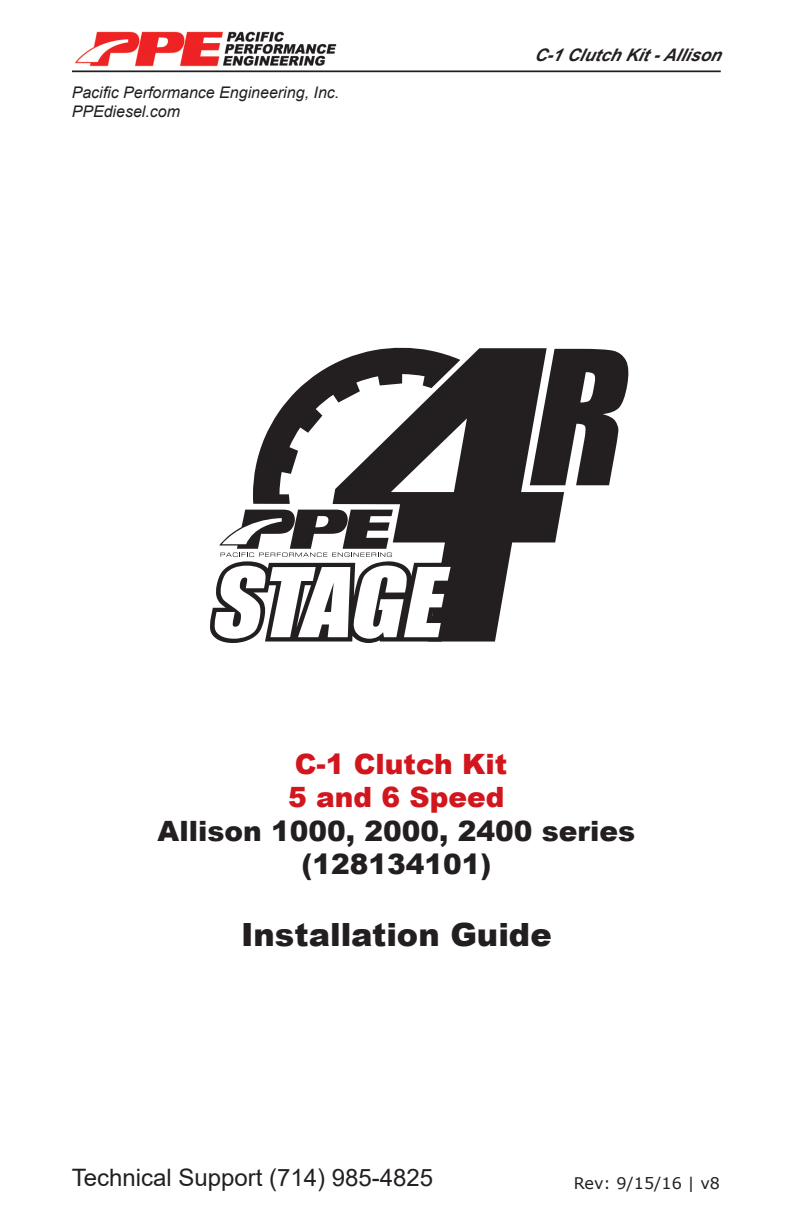
<style>
.page{position:relative;width:792px;height:1224px;background:#fff}
.page>*{position:absolute;margin:0;border:0;box-sizing:border-box;transform-origin:0 0}
.t1{font:italic 172.6px "Impact";color:#231f20}
.t2{font:900 32px "Arial";color:#231f20}
.t3{font:900 28px "Arial";color:#231f20}
.t4{font:900 28px "Arial";color:#d2161e}
.t5{font:24px "Arial";color:#231f20}
.t6{font:italic 700 17.2px "Arial";color:#231f20}
.t7{font:italic 16px "Arial";color:#231f20}
.t8{font:16px "Verdana";color:#231f20}
</style>
<div class="page">
<img style="left:75px;top:31px;width:262px;height:36px">
<hr style="left:72px;top:70px;width:649px;height:2px;background:#231f20">
<svg style="left:253px;top:347px;width:157px;height:157px"></svg>
<svg style="left:333px;top:348px;width:231px;height:294px;fill:#231f20"></svg>
<svg style="left:210px;top:510px;width:246px;height:133px"></svg>
<p class="t7" style="left:72px;top:82px;width:269px">Pacific Performance Engineering, Inc.</p>
<p class="t7" style="left:72px;top:102px;width:110px">PPEdiesel.com</p>
<p class="t6" style="left:534px;top:43px;width:195px">C-1ClutchKit-Allison</p>
<p class="t1" style="left:523px;top:284px;width:141px">R</p>
<p class="t4" style="left:295px;top:743px;width:214px">C-1 Clutch Kit</p>
<p class="t4" style="left:288px;top:777px;width:218px">5 and 6 Speed</p>
<p class="t3" style="left:158px;top:811px;width:479px">Allison 1000, 2000, 2400 series</p>
<p class="t3" style="left:301px;top:844px;width:191px">(128134101)</p>
<p class="t2" style="left:241px;top:912px;width:312px">Installation Guide</p>
<p class="t5" style="left:72px;top:1161px;width:363px">Technical Support (714) 985-4825</p>
<p class="t8" style="left:574px;top:1172px;width:148px">Rev: 9/15/16 | v8</p>
</div>
